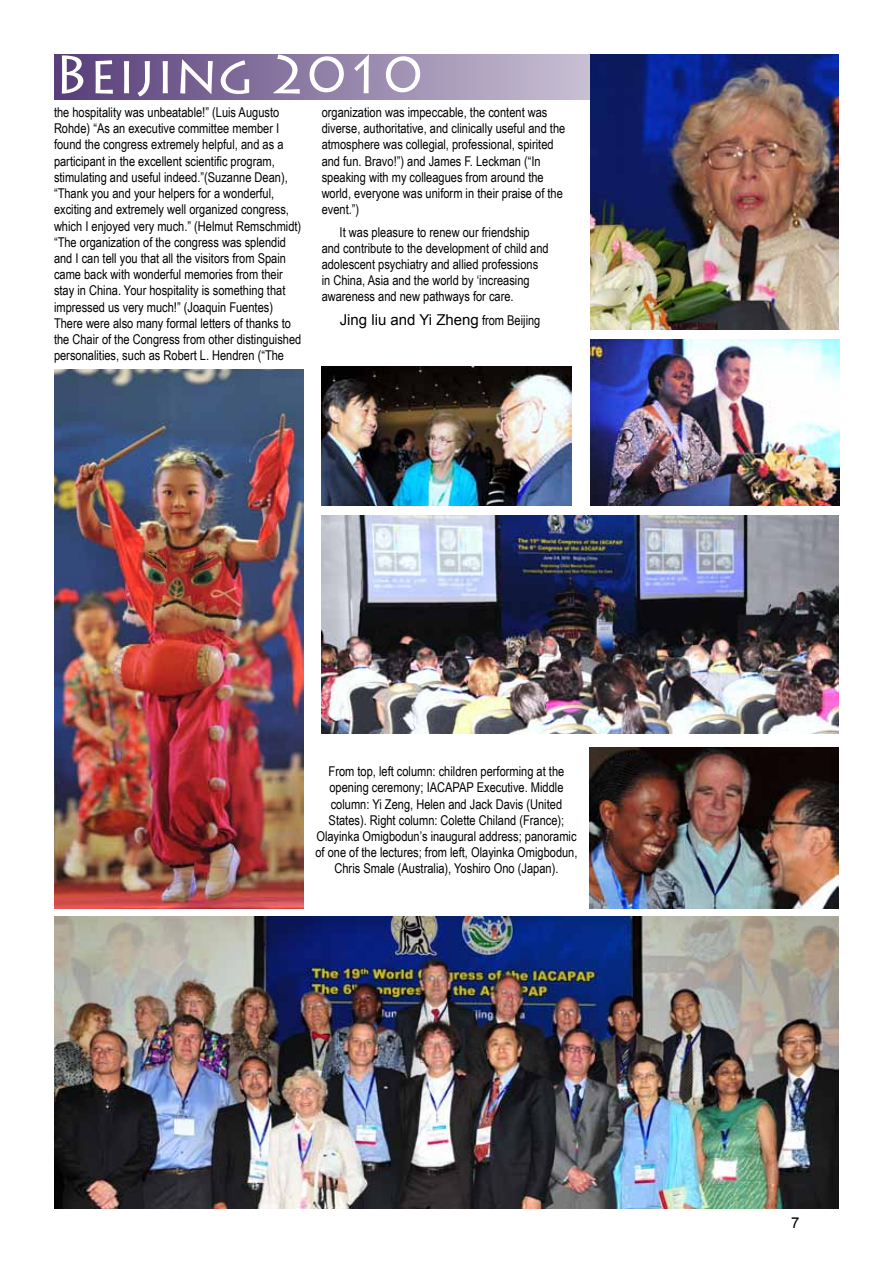
<style>
.page{position:relative;width:893px;height:1263px;background:#fff}
.page>*{position:absolute;margin:0;border:0;box-sizing:border-box;transform-origin:0 0}
.t1{font:54px "Lithos Pro";color:#fff}
.t2{font:15px "Arial";color:#000}
.t3{font:13.5px/16.2px "Arial Narrow";color:#000}
.s1{font-family:"Arial Narrow";font-size:13.5px}
</style>
<div class="page">
<svg style="left:54px;top:54px;width:536px;height:45px;background:#8f7ea6"></svg>
<img style="left:54px;top:916px;width:785px;height:293px">
<img style="left:54px;top:370px;width:250px;height:538px">
<img style="left:590px;top:54px;width:249px;height:276px">
<img style="left:589px;top:747px;width:250px;height:161px">
<img style="left:590px;top:339px;width:250px;height:166px">
<img style="left:322px;top:515px;width:517px;height:218px">
<img style="left:321px;top:367px;width:250px;height:138px">
<h1 class="t1" style="left:54px;top:44px;width:370px">Beijing 2010</h1>
<p class="t3" style="left:54px;top:104px;width:249px">the hospitality was unbeatable!” (Luis Augusto Rohde) “As an executive committee member I found the congress extremely helpful, and as a participant in the excellent scientific program, stimulating and useful indeed.”(Suzanne Dean), “Thank you and your helpers for a wonderful, exciting and extremely well organized congress, which I enjoyed very much.” (Helmut Remschmidt) “The organization of the congress was splendid and I can tell you that all the visitors from Spain came back with wonderful memories from their stay in China. Your hospitality is something that impressed us very much!” (Joaquin Fuentes)<br>There were also many formal letters of thanks to the Chair of the Congress from other distinguished personalities, such as Robert L. Hendren (“The</p>
<p class="t3" style="left:322px;top:104px;width:245px">organization was impeccable, the content was diverse, authoritative, and clinically useful and the atmosphere was collegial, professional, spirited and fun. Bravo!”) and James F. Leckman (“In speaking with my colleagues from around the world, everyone was uniform in their praise of the event.”)</p>
<p class="t3" style="left:322px;top:223px;width:229px;text-indent:18px">It was pleasure to renew our friendship and contribute to the development of child and adolescent psychiatry and allied professions in China, Asia and the world by ‘increasing awareness and new pathways for care.</p>
<p class="t2" style="left:340px;top:310px;width:202px">Jing liu and Yi Zheng <span class="s1">from Beijing</span></p>
<p class="t3" style="left:315px;top:763px;width:264px;text-align:center">From top, left column: children performing at the opening ceremony; IACAPAP Executive. Middle column: Yi Zeng, Helen and Jack Davis (United States). Right column: Colette Chiland (France); Olayinka Omigbodun’s inaugural address; panoramic of one of the lectures; from left, Olayinka Omigbodun, Chris Smale (Australia), Yoshiro Ono (Japan).</p>
<p class="t2" style="left:791px;top:1212px;width:10px">7</p>
</div>
